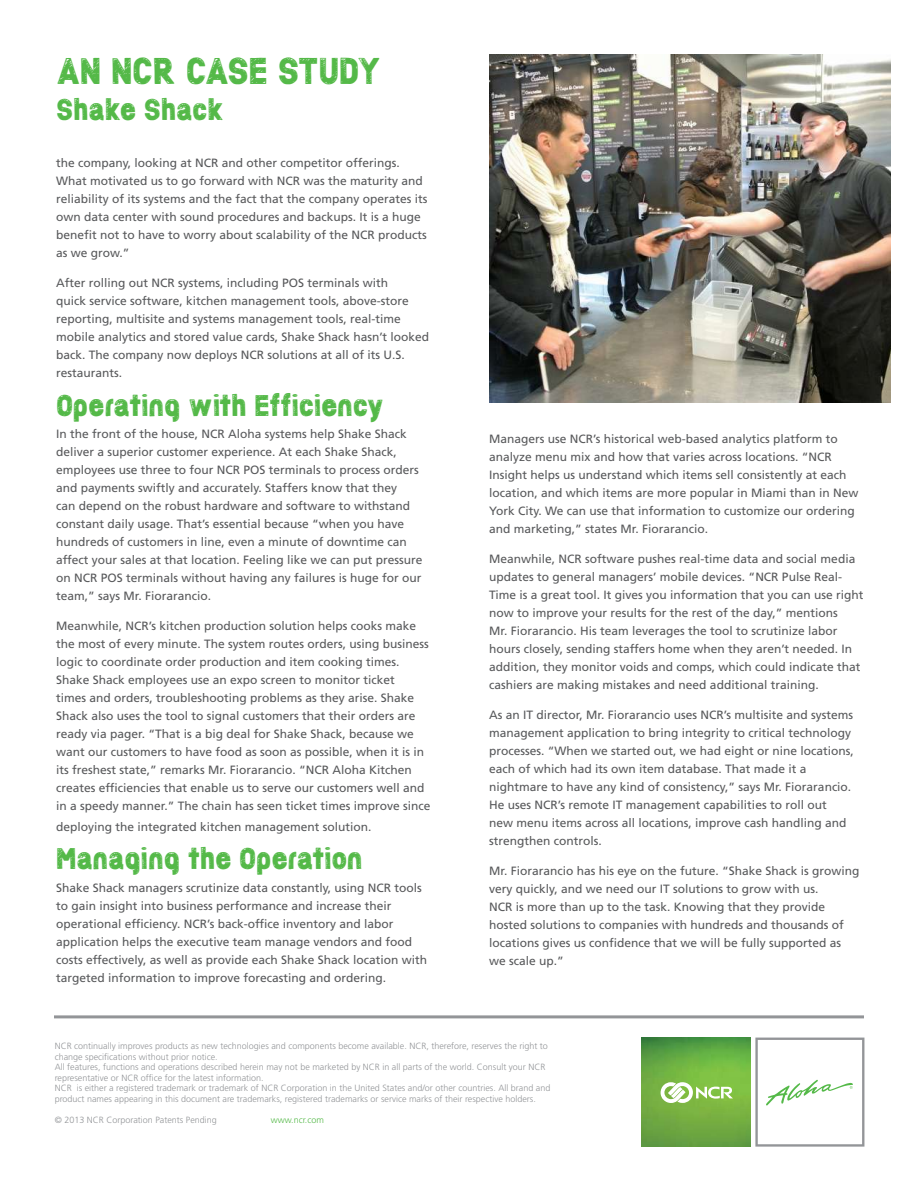
<style>
.page{position:relative;width:918px;height:1188px;background:#fff}
.page>*{position:absolute;margin:0;border:0;box-sizing:border-box;transform-origin:0 0}
.t1{font:37.5px "NCR New Markerv 3";letter-spacing:-.015em;color:#54b948}
.t2{font:30px "NCR New Markerv 3";color:#54b948}
.t3{font:12px/18px "Frutiger LT Std";color:#58595b}
.t4{font:300 9px/10.5px "Frutiger LT Std";color:#939598}
.t5{font:300 9px "Frutiger LT Std";color:#54b948}
</style>
<div class="page">
<img style="left:489px;top:54px;width:402px;height:349px">
<hr style="left:54px;top:1015px;width:810px;height:3px;background:#939598">
<img style="left:642px;top:1038px;width:109px;height:109px">
<svg style="left:661px;top:1082px;width:72px;height:21px"></svg>
<svg style="left:755px;top:1038px;width:109px;height:109px"></svg>
<h1 class="t1" style="left:56px;top:55px;width:326px">AN NCR CASE STUDY</h1>
<h2 class="t2" style="left:56px;top:97px;width:169px">Shake Shack</h2>
<p class="t3" style="left:56px;top:154px;width:373px">the company, looking at NCR and other competitor offerings.<br>What motivated us to go forward with NCR was the maturity and reliability of its systems and the fact that the company operates its own data center with sound procedures and backups. It is a huge benefit not to have to worry about scalability of the NCR products as we grow.”</p>
<p class="t3" style="left:56px;top:274px;width:375px">After rolling out NCR systems, including POS terminals with<br>quick service software, kitchen management tools, above-store reporting, multisite and systems management tools, real-time mobile analytics and stored value cards, Shake Shack hasn’t looked back. The company now deploys NCR solutions at all of its U.S. restaurants.</p>
<h2 class="t2" style="left:56px;top:392px;width:329px">Operating with Efficiency</h2>
<p class="t3" style="left:56px;top:425px;width:368px">In the front of the house, NCR Aloha systems help Shake Shack deliver a superior customer experience. At each Shake Shack, employees use three to four NCR POS terminals to process orders and payments swiftly and accurately. Staffers know that they<br>can depend on the robust hardware and software to withstand constant daily usage. That’s essential because “when you have hundreds of customers in line, even a minute of downtime can affect your sales at that location. Feeling like we can put pressure on NCR POS terminals without having any failures is huge for our team,” says Mr. Fiorarancio.</p>
<p class="t3" style="left:56px;top:617px;width:376px">Meanwhile, NCR’s kitchen production solution helps cooks make the most of every minute. The system routes orders, using business logic to coordinate order production and item cooking times.<br>Shake Shack employees use an expo screen to monitor ticket<br>times and orders, troubleshooting problems as they arise. Shake Shack also uses the tool to signal customers that their orders are ready via pager. “That is a big deal for Shake Shack, because we want our customers to have food as soon as possible, when it is in its freshest state,” remarks Mr. Fiorarancio. “NCR Aloha Kitchen creates efficiencies that enable us to serve our customers well and in a speedy manner.” The chain has seen ticket times improve since</p>
<p class="t3" style="left:56px;top:818px;width:317px">deploying the integrated kitchen management solution.</p>
<h2 class="t2" style="left:56px;top:846px;width:308px">Managing the Operation</h2>
<p class="t3" style="left:56px;top:879px;width:372px">Shake Shack managers scrutinize data constantly, using NCR tools to gain insight into business performance and increase their operational efficiency. NCR’s back-office inventory and labor application helps the executive team manage vendors and food costs effectively, as well as provide each Shake Shack location with targeted information to improve forecasting and ordering.</p>
<p class="t3" style="left:489px;top:430px;width:371px">Managers use NCR’s historical web-based analytics platform to analyze menu mix and how that varies across locations. “NCR Insight helps us understand which items sell consistently at each location, and which items are more popular in Miami than in New York City. We can use that information to customize our ordering and marketing,” states Mr. Fiorarancio.</p>
<p class="t3" style="left:489px;top:550px;width:376px">Meanwhile, NCR software pushes real-time data and social media updates to general managers’ mobile devices. “NCR Pulse Real-Time is a great tool. It gives you information that you can use right now to improve your results for the rest of the day,” mentions<br>Mr. Fiorarancio. His team leverages the tool to scrutinize labor hours closely, sending staffers home when they aren’t needed. In addition, they monitor voids and comps, which could indicate that cashiers are making mistakes and need additional training.</p>
<p class="t3" style="left:489px;top:706px;width:366px">As an IT director, Mr. Fiorarancio uses NCR’s multisite and systems management application to bring integrity to critical technology processes. “When we started out, we had eight or nine locations, each of which had its own item database. That made it a nightmare to have any kind of consistency,” says Mr. Fiorarancio.<br>He uses NCR’s remote IT management capabilities to roll out<br>new menu items across all locations, improve cash handling and strengthen controls.</p>
<p class="t3" style="left:489px;top:862px;width:372px">Mr. Fiorarancio has his eye on the future. “Shake Shack is growing very quickly, and we need our IT solutions to grow with us.<br>NCR is more than up to the task. Knowing that they provide hosted solutions to companies with hundreds and thousands of locations gives us confidence that we will be fully supported as we scale up.”</p>
<p class="t4" style="left:55px;top:1041px;width:497px">NCR continually improves products as new technologies and components become available. NCR, therefore, reserves the right to change specifications without prior notice.<br>All features, functions and operations described herein may not be marketed by NCR in all parts of the world. Consult your NCR representative or NCR office for the latest information.<br>NCR is either a registered trademark or trademark of NCR Corporation in the United States and/or other countries. All brand and product names appearing in this document are trademarks, registered trademarks or service marks of their respective holders.</p>
<p class="t4" style="left:55px;top:1115px;width:164px">© 2013 NCR Corporation Patents Pending</p>
<p class="t5" style="left:271px;top:1115px;width:55px">www.ncr.com</p>
</div>
